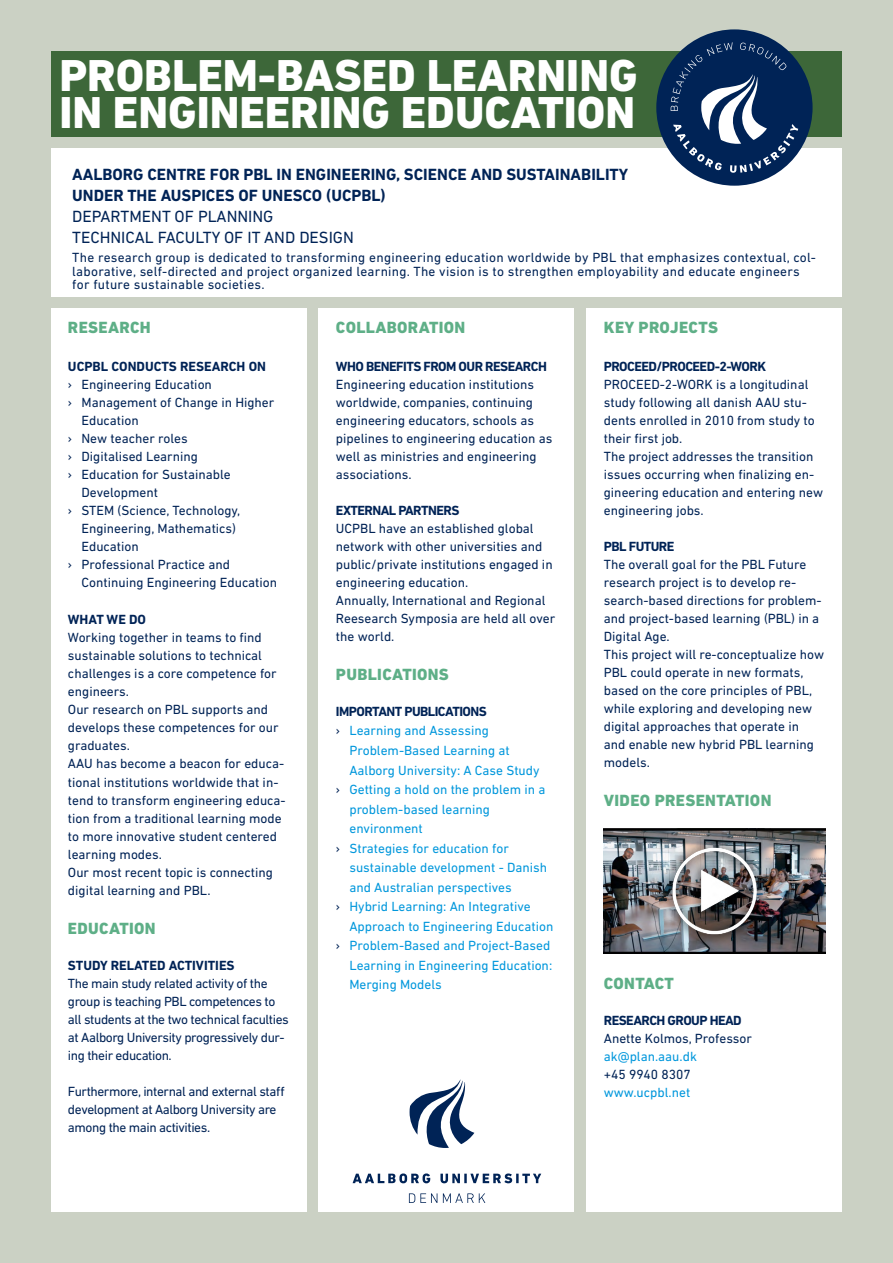
<style>
.page{position:relative;width:893px;height:1263px;background:#cbd1c4}
.page>*{position:absolute;margin:0;border:0;box-sizing:border-box;transform-origin:0 0}
.t1{font:800 45.45px/37.5px "DIN Next LT Pro";color:#fff}
.t2{font:700 16.5px "DIN Next LT Pro";color:#002356}
.t3{font:800 16.5px "DIN Next LT Pro";letter-spacing:.02em;color:#5eaf87}
.t4{font:16.5px "DIN Next LT Pro";color:#002356}
.Brødtekst{font:13.5px/18px "DIN Next LT Pro";color:#002356}
.Brødtekst-2{font:13.5px "DIN Next LT Pro";color:#0097dc}
.Brødtekst-3{font:13.5px/18px "DIN Next LT Pro";letter-spacing:-.03em;color:#002356}
.Brødtekst-4{font:13.5px/13.5px "DIN Next LT Pro";letter-spacing:.02em;color:#002356}
.t5{font:700 13.5px "DIN Next LT Pro";letter-spacing:-.04em;color:#002356}
.t6{font:700 13.5px "DIN Next LT Pro";color:#002356}
.s1{color:#002356}
</style>
<div class="page">
<div style="left:51px;top:308px;width:255px;height:904px;background:#fff"></div>
<div style="left:319px;top:308px;width:255px;height:904px;background:#fff"></div>
<div style="left:587px;top:308px;width:255px;height:904px;background:#fff"></div>
<div style="left:51px;top:51px;width:791px;height:85px;background:#3d6739"></div>
<div style="left:51px;top:148px;width:791px;height:148px;background:#fff"></div>
<img style="left:604px;top:829px;width:221px;height:125px">
<img style="left:654px;top:829px;width:121px;height:125px">
<div style="left:656px;top:29px;width:157px;height:157px;background:#002356;border-radius:50%"></div>
<svg style="left:671px;top:42px;width:127px;height:131px"></svg>
<svg style="left:353px;top:1173px;width:77px;height:10px"></svg>
<svg style="left:440px;top:1173px;width:101px;height:10px"></svg>
<svg style="left:409px;top:1193px;width:28px;height:10px"></svg>
<svg style="left:443px;top:1193px;width:42px;height:10px"></svg>
<svg style="left:410px;top:1079px;width:64px;height:69px"></svg>
<p class="t1" style="left:59px;top:57px;width:580px">PROBLEM-BASED LEARNING<br>IN ENGINEERING EDUCATION</p>
<p class="t2" style="left:72px;top:164px;width:557px">AALBORG CENTRE FOR PBL IN ENGINEERING, SCIENCE AND SUSTAINABILITY</p>
<p class="t2" style="left:72px;top:185px;width:315px">UNDER THE AUSPICES OF UNESCO (UCPBL)</p>
<p class="t4" style="left:72px;top:206px;width:203px">DEPARTMENT OF PLANNING</p>
<p class="t4" style="left:72px;top:227px;width:283px">TECHNICAL FACULTY OF IT AND DESIGN</p>
<p class="Brødtekst-4" style="left:72px;top:251px;width:745px">The research group is dedicated to transforming engineering education worldwide by PBL that emphasizes contextual, col&shy;laborative, self-directed and project organized learning. The vision is to strengthen employability and educate engineers for future sustainable societies.</p>
<p class="t3" style="left:68px;top:318px;width:84px">RESEARCH</p>
<p class="t6" style="left:68px;top:358px;width:200px">UCPBL CONDUCTS RESEARCH ON</p>
<p class="Brødtekst" style="left:68px;top:375px;width:145px">› Engineering Education</p>
<p class="Brødtekst" style="left:68px;top:393px;width:208px">› Management of Change in Higher</p>
<p class="Brødtekst" style="left:81px;top:411px;width:59px">Education</p>
<p class="Brødtekst" style="left:68px;top:429px;width:121px">› New teacher roles</p>
<p class="Brødtekst" style="left:68px;top:447px;width:132px">› Digitalised Learning</p>
<p class="Brødtekst" style="left:68px;top:465px;width:164px">› Education for Sustainable</p>
<p class="Brødtekst" style="left:81px;top:483px;width:78px">Development</p>
<p class="Brødtekst" style="left:68px;top:501px;width:174px">› STEM (Science, Technology,</p>
<p class="Brødtekst" style="left:81px;top:519px;width:156px">Engineering, Mathematics)</p>
<p class="Brødtekst" style="left:81px;top:537px;width:59px">Education</p>
<p class="Brødtekst" style="left:68px;top:555px;width:163px">› Professional Practice and</p>
<p class="Brødtekst" style="left:81px;top:573px;width:197px">Continuing Engineering Education</p>
<p class="t5" style="left:68px;top:612px;width:80px">WHAT WE DO</p>
<p class="Brødtekst" style="left:68px;top:629px;width:210px">Working together in teams to find sustainable solutions to technical challenges is a core competence for engineers.</p>
<p class="Brødtekst" style="left:68px;top:701px;width:212px">Our research on PBL supports and develops these competences for our graduates.</p>
<p class="Brødtekst" style="left:68px;top:755px;width:219px">AAU has become a beacon for educa&shy;tional institutions worldwide that in&shy;tend to transform engineering educa&shy;tion from a traditional learning mode to more innovative student centered learning modes.</p>
<p class="Brødtekst" style="left:68px;top:863px;width:206px">Our most recent topic is connecting digital learning and PBL.</p>
<p class="t3" style="left:68px;top:918px;width:89px">EDUCATION</p>
<p class="t6" style="left:68px;top:957px;width:168px">STUDY RELATED ACTIVITIES</p>
<p class="Brødtekst-3" style="left:68px;top:974px;width:222px">The main study related activity of the group is teaching PBL competences to all students at the two technical faculties at Aalborg University progressively dur&shy;ing their education.</p>
<p class="Brødtekst-3" style="left:68px;top:1082px;width:218px">Furthermore, internal and external staff development at Aalborg University are among the main activities.</p>
<p class="t3" style="left:336px;top:318px;width:131px">COLLABORATION</p>
<p class="t5" style="left:336px;top:358px;width:212px">WHO BENEFITS FROM OUR RESEARCH</p>
<p class="Brødtekst" style="left:336px;top:375px;width:218px">Engineering education institutions worldwide, companies, continuing engineering educators, schools as pipelines to engineering education as well as ministries and engineering associations.</p>
<p class="t5" style="left:336px;top:502px;width:125px">EXTERNAL PARTNERS</p>
<p class="Brødtekst" style="left:336px;top:519px;width:218px">UCPBL have an established global network with other universities and public/private institutions engaged in engineering education.</p>
<p class="Brødtekst" style="left:336px;top:591px;width:221px">Annually, International and Regional<br>Reesearch Symposia are held all over the world.</p>
<p class="t3" style="left:336px;top:665px;width:115px">PUBLICATIONS</p>
<p class="t5" style="left:336px;top:703px;width:152px">IMPORTANT PUBLICATIONS</p>
<p class="Brødtekst-2" style="left:336px;top:723px;width:154px"><span class="s1">›</span> Learning and Assessing</p>
<p class="Brødtekst-2" style="left:349px;top:743px;width:162px">Problem-Based Learning at</p>
<p class="Brødtekst-2" style="left:349px;top:762px;width:192px">Aalborg University: A Case Study</p>
<p class="Brødtekst-2" style="left:336px;top:782px;width:211px"><span class="s1">›</span> Getting a hold on the problem in a</p>
<p class="Brødtekst-2" style="left:349px;top:801px;width:142px">problem-based learning</p>
<p class="Brødtekst-2" style="left:349px;top:821px;width:75px">environment</p>
<p class="Brødtekst-2" style="left:336px;top:840px;width:174px"><span class="s1">›</span> Strategies for education for</p>
<p class="Brødtekst-2" style="left:349px;top:860px;width:199px">sustainable development - Danish</p>
<p class="Brødtekst-2" style="left:349px;top:879px;width:164px">and Australian perspectives</p>
<p class="Brødtekst-2" style="left:336px;top:899px;width:196px"><span class="s1">›</span> Hybrid Learning: An Integrative</p>
<p class="Brødtekst-2" style="left:349px;top:918px;width:205px">Approach to Engineering Education</p>
<p class="Brødtekst-2" style="left:336px;top:938px;width:216px"><span class="s1">›</span> Problem-Based and Project-Based</p>
<p class="Brødtekst-2" style="left:349px;top:957px;width:204px">Learning in Engineering Education:</p>
<p class="Brødtekst-2" style="left:349px;top:977px;width:94px">Merging Models</p>
<p class="t3" style="left:604px;top:318px;width:116px">KEY PROJECTS</p>
<p class="t5" style="left:604px;top:358px;width:164px">PROCEED/PROCEED-2-WORK</p>
<p class="Brødtekst" style="left:604px;top:375px;width:212px">PROCEED-2-WORK is a longitudinal study following all danish AAU stu&shy;dents enrolled in 2010 from study to their first job.</p>
<p class="Brødtekst" style="left:604px;top:447px;width:221px">The project addresses the transition issues occurring when finalizing en&shy;gineering education and entering new engineering jobs.</p>
<p class="t5" style="left:604px;top:538px;width:72px">PBL FUTURE</p>
<p class="Brødtekst" style="left:604px;top:555px;width:219px">The overall goal for the PBL Future research project is to develop re&shy;search-based directions for problem&shy;and project-based learning (PBL) in a<br>Digital Age.</p>
<p class="Brødtekst" style="left:604px;top:645px;width:222px">This project will re-conceptualize how<br>PBL could operate in new formats, based on the core principles of PBL, while exploring and developing new digital approaches that operate in<br>and enable new hybrid PBL learning models.</p>
<p class="t3" style="left:604px;top:791px;width:169px">VIDEO PRESENTATION</p>
<p class="t3" style="left:604px;top:974px;width:72px">CONTACT</p>
<p class="t5" style="left:604px;top:1012px;width:139px">RESEARCH GROUP HEAD</p>
<p class="Brødtekst" style="left:604px;top:1029px;width:150px">Anette Kolmos, Professor</p>
<p class="Brødtekst-2" style="left:604px;top:1049px;width:95px">ak@plan.aau.dk</p>
<p class="Brødtekst" style="left:604px;top:1065px;width:88px">+45 9940 8307</p>
<p class="Brødtekst-2" style="left:604px;top:1085px;width:88px">www.ucpbl.net</p>
</div>
